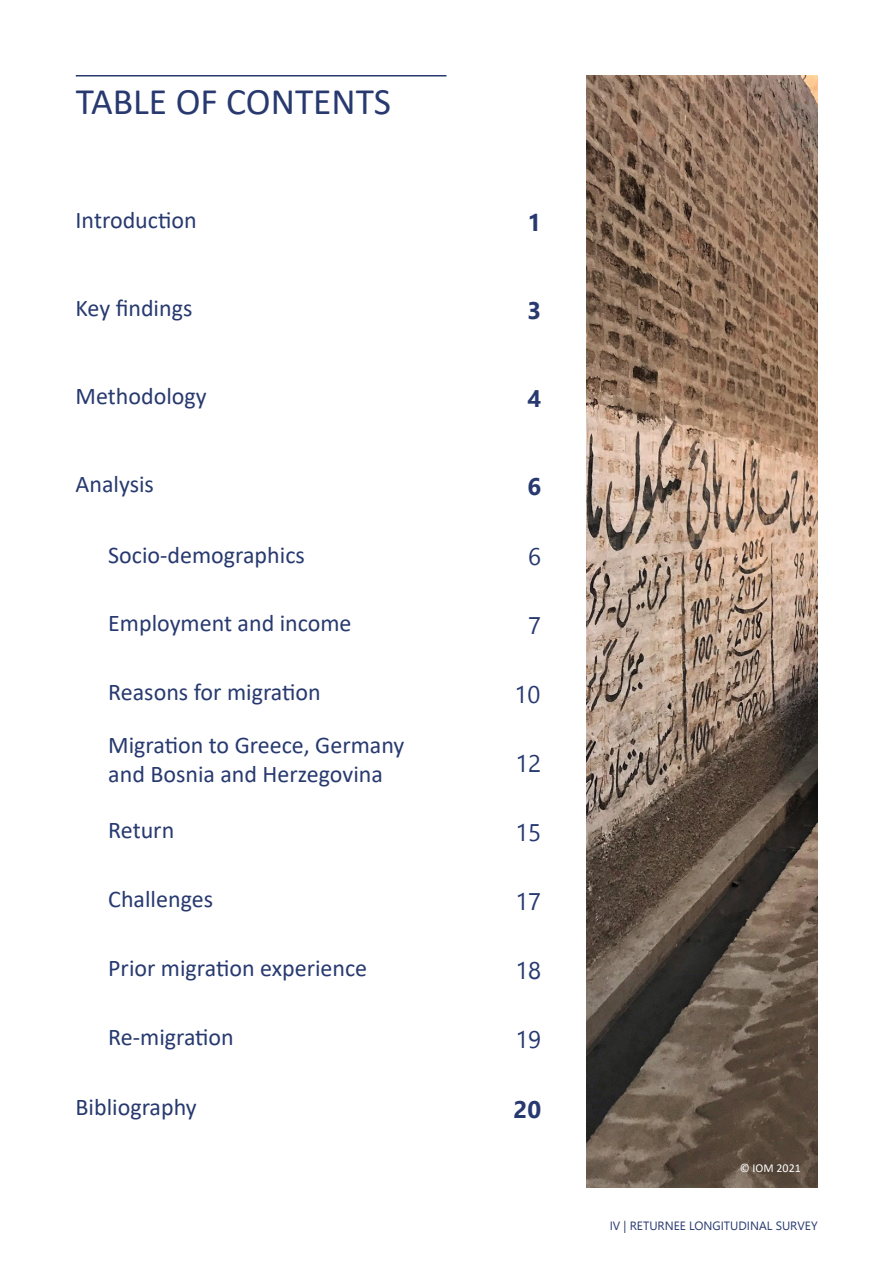
<style>
.page{position:relative;width:893px;height:1263px;background:#fff}
.page>*{position:absolute;margin:0;border:0;box-sizing:border-box;transform-origin:0 0}
.t1{font:37.5px "Calibri";color:#27396f}
.t2{font:24px/28.8px "Calibri";color:#27396f}
.t3{font:24px "Nirmala UI";color:#27396f}
.t4{font:700 24px "Nirmala UI";color:#27396f}
.t5{font:12px "Nirmala UI";color:#27396f}
.t6{font:12px "Calibri";color:#fff}
</style>
<div class="page">
<img style="left:587px;top:75px;width:230px;height:1112px">
<hr style="left:76px;top:75px;width:370px;height:2px;background:#27396f">
<p class="t1" style="left:76px;top:75px;width:317px">TABLE OF CONTENTS</p>
<p class="t2" style="left:76px;top:205px;width:123px">Introduction</p>
<p class="t4" style="left:527px;top:203px;width:15px">1</p>
<p class="t2" style="left:76px;top:293px;width:118px">Key findings</p>
<p class="t4" style="left:527px;top:291px;width:15px">3</p>
<p class="t2" style="left:76px;top:381px;width:133px">Methodology</p>
<p class="t4" style="left:527px;top:379px;width:15px">4</p>
<p class="t2" style="left:76px;top:469px;width:80px">Analysis</p>
<p class="t4" style="left:527px;top:467px;width:15px">6</p>
<p class="t2" style="left:108px;top:539px;width:198px">Socio-demographics</p>
<p class="t3" style="left:528px;top:537px;width:14px">6</p>
<p class="t2" style="left:108px;top:608px;width:245px">Employment and income</p>
<p class="t3" style="left:528px;top:606px;width:14px">7</p>
<p class="t2" style="left:108px;top:677px;width:214px">Reasons for migration</p>
<p class="t3" style="left:514px;top:675px;width:27px">10</p>
<p class="t2" style="left:108px;top:730px;width:298px">Migration to Greece, Germany and Bosnia and Herzegovina</p>
<p class="t3" style="left:515px;top:744px;width:27px">12</p>
<p class="t2" style="left:108px;top:815px;width:68px">Return</p>
<p class="t3" style="left:515px;top:813px;width:27px">15</p>
<p class="t2" style="left:108px;top:884px;width:106px">Challenges</p>
<p class="t3" style="left:515px;top:882px;width:27px">17</p>
<p class="t2" style="left:108px;top:953px;width:260px">Prior migration experience</p>
<p class="t3" style="left:515px;top:951px;width:27px">18</p>
<p class="t2" style="left:108px;top:1022px;width:127px">Re-migration</p>
<p class="t3" style="left:515px;top:1020px;width:27px">19</p>
<p class="t2" style="left:76px;top:1092px;width:123px">Bibliography</p>
<p class="t4" style="left:514px;top:1089px;width:29px">20</p>
<p class="t6" style="left:740px;top:1159px;width:62px">© IOM 2021</p>
<p class="t5" style="left:610px;top:1216px;width:209px">IV | RETURNEE LONGITUDINAL SURVEY</p>
</div>
